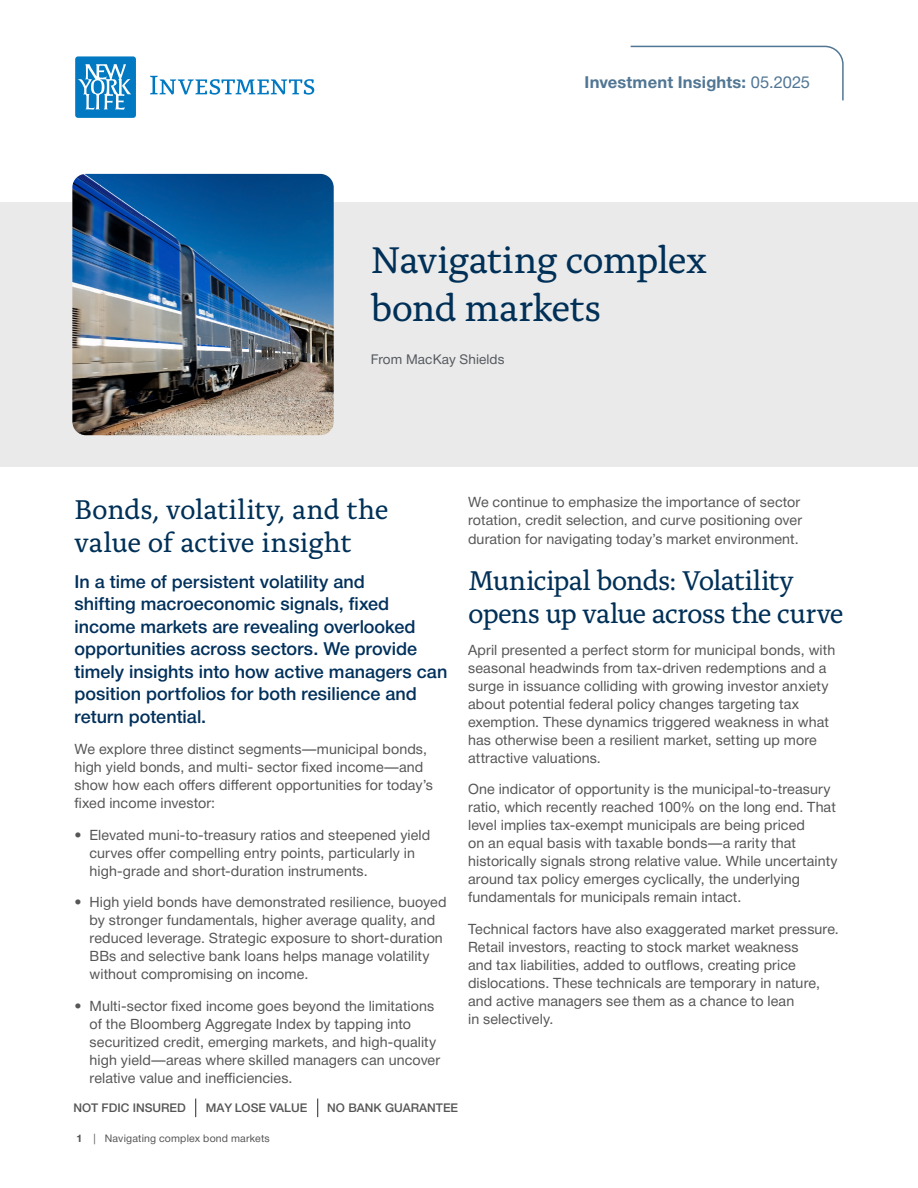
<style>
.page{position:relative;width:918px;height:1188px;background:#fff}
.page>*{position:absolute;margin:0;border:0;box-sizing:border-box;transform-origin:0 0}
.Alda_Cover_head{font:39px/48px "Alda Pro";letter-spacing:-.025em;color:#003057}
.t1{font:28.5px/33px "Alda Pro";letter-spacing:-.02em;color:#003057}
.t2{font:500 18px/22.5px "Helvetica Neue";color:#00305b}
.t3{font:700 16.5px "Helvetica Neue";letter-spacing:.01em;color:#517694}
.t4{font:14.25px/18px "Helvetica Neue";letter-spacing:.005em;color:#565656}
.Manager_name{font:13.5px "Helvetica Neue";letter-spacing:.01em;color:#53595f}
.t5{font:500 12px "Helvetica Neue LT Std";color:#565656}
.t6{font:10.5px "Helvetica Neue";letter-spacing:.015em;color:#565656}
.s1{font-weight:400}
.s2{font-weight:700}
</style>
<div class="page">
<div style="left:0;top:202px;width:918px;height:265px;background:#ebeaea"></div>
<svg style="left:630px;top:45px;width:214px;height:56px"></svg>
<svg style="left:75px;top:56px;width:239px;height:62px"></svg>
<svg style="left:195px;top:1099px;width:1px;height:18px"></svg>
<svg style="left:317px;top:1099px;width:1px;height:18px"></svg>
<img style="left:72px;top:174px;width:262px;height:261px">
<p class="t3" style="left:585px;top:70px;width:227px">Investment Insights: <span class="s1">05.2025</span></p>
<p class="Alda_Cover_head" style="left:371px;top:233px;width:338px">Navigating complex bond markets</p>
<p class="Manager_name" style="left:371px;top:349px;width:135px">From MacKay Shields</p>
<p class="t1" style="left:75px;top:490px;width:315px">Bonds, volatility, and the value of active insight</p>
<p class="t2" style="left:75px;top:568px;width:374px">In a time of persistent volatility and<br>shifting macroeconomic signals, fixed income markets are revealing overlooked opportunities across sectors. We provide timely insights into how active managers can position portfolios for both resilience and return potential.</p>
<p class="t4" style="left:75px;top:741px;width:360px">We explore three distinct segments—municipal bonds, high yield bonds, and multi- sector fixed income—and show how each offers different opportunities for today’s fixed income investor:</p>
<p class="t4" style="left:90px;top:826px;width:342px;text-indent:-15px">• Elevated muni-to-treasury ratios and steepened yield curves offer compelling entry points, particularly in high-grade and short-duration instruments.</p>
<p class="t4" style="left:90px;top:894px;width:358px;text-indent:-15px">• High yield bonds have demonstrated resilience, buoyed by stronger fundamentals, higher average quality, and reduced leverage. Strategic exposure to short-duration BBs and selective bank loans helps manage volatility without compromising on income.</p>
<p class="t4" style="left:90px;top:997px;width:352px;text-indent:-15px">• Multi-sector fixed income goes beyond the limitations of the Bloomberg Aggregate Index by tapping into securitized credit, emerging markets, and high-quality high yield—areas where skilled managers can uncover relative value and inefficiencies.</p>
<p class="t5" style="left:73px;top:1101px;width:114px">NOT FDIC INSURED</p>
<p class="t5" style="left:206px;top:1101px;width:103px">MAY LOSE VALUE</p>
<p class="t5" style="left:327px;top:1101px;width:132px">NO BANK GUARANTEE</p>
<p class="t6" style="left:77px;top:1131px;width:195px"><span class="s2">1</span> | Navigating complex bond markets</p>
<p class="t4" style="left:468px;top:494px;width:335px">We continue to emphasize the importance of sector rotation, credit selection, and curve positioning over duration for navigating today’s market environment.</p>
<p class="t1" style="left:468px;top:562px;width:377px">Municipal bonds: Volatility opens up value across the curve</p>
<p class="t4" style="left:468px;top:641px;width:369px">April presented a perfect storm for municipal bonds, with seasonal headwinds from tax-driven redemptions and a surge in issuance colliding with growing investor anxiety about potential federal policy changes targeting tax exemption. These dynamics triggered weakness in what has otherwise been a resilient market, setting up more attractive valuations.</p>
<p class="t4" style="left:468px;top:781px;width:371px">One indicator of opportunity is the municipal-to-treasury ratio, which recently reached 100% on the long end. That level implies tax-exempt municipals are being priced<br>on an equal basis with taxable bonds—a rarity that historically signals strong relative value. While uncertainty around tax policy emerges cyclically, the underlying fundamentals for municipals remain intact.</p>
<p class="t4" style="left:468px;top:920px;width:372px">Technical factors have also exaggerated market pressure.<br>Retail investors, reacting to stock market weakness<br>and tax liabilities, added to outflows, creating price dislocations. These technicals are temporary in nature, and active managers see them as a chance to lean<br>in selectively.</p>
</div>
